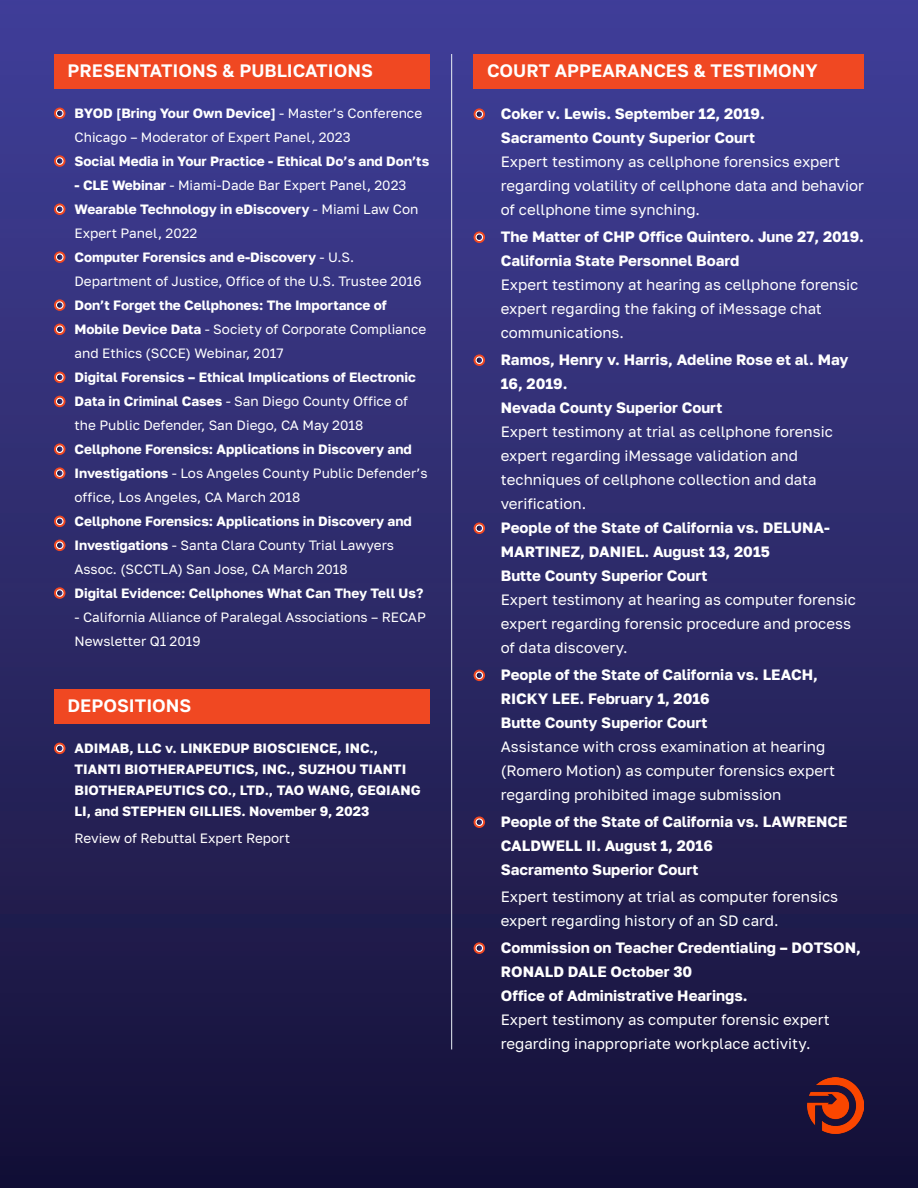
<style>
.page{position:relative;width:918px;height:1188px;background:#fff}
.page>*{position:absolute;margin:0;border:0;box-sizing:border-box;transform-origin:0 0}
.t1{font:600 18px "Golos Text";color:#fff}
.t2{font:15px/24px "Golos Text";color:#fff}
.t3{font:700 15px/24px "Golos Text";color:#fff}
.t4{font:13.5px/24px "Golos Text";color:#fff}
.t5{font:700 13.5px/24px "Golos Text";color:#fff}
.s1{font-weight:700}
.s2{font-weight:400}
</style>
<div class="page">
<div style="left:0;top:0;width:918px;height:1188px;background:linear-gradient(to bottom,#434099,#151136)"></div>
<div style="left:54px;top:54px;width:376px;height:34px;background:#f04822"></div>
<svg style="left:54px;top:108px;width:11px;height:11px"></svg>
<svg style="left:57px;top:110px;width:6px;height:7px"></svg>
<div style="left:56px;top:110px;width:8px;height:7px;border:1px solid #fff;border-radius:50%"></div>
<svg style="left:54px;top:155px;width:11px;height:12px"></svg>
<svg style="left:58px;top:159px;width:4px;height:4px"></svg>
<div style="left:56px;top:157px;width:8px;height:8px;border:1px solid #fff;border-radius:50%"></div>
<svg style="left:54px;top:203px;width:11px;height:12px"></svg>
<svg style="left:58px;top:207px;width:4px;height:4px"></svg>
<div style="left:56px;top:205px;width:8px;height:8px;border:1px solid #fff;border-radius:50%"></div>
<svg style="left:54px;top:251px;width:11px;height:12px"></svg>
<svg style="left:58px;top:255px;width:4px;height:4px"></svg>
<div style="left:56px;top:253px;width:8px;height:8px;border:1px solid #fff;border-radius:50%"></div>
<svg style="left:54px;top:299px;width:11px;height:12px"></svg>
<svg style="left:58px;top:303px;width:4px;height:4px"></svg>
<div style="left:56px;top:301px;width:8px;height:8px;border:1px solid #fff;border-radius:50%"></div>
<svg style="left:54px;top:324px;width:11px;height:11px"></svg>
<svg style="left:57px;top:326px;width:6px;height:7px"></svg>
<div style="left:56px;top:326px;width:8px;height:7px;border:1px solid #fff;border-radius:50%"></div>
<svg style="left:54px;top:372px;width:11px;height:11px"></svg>
<svg style="left:57px;top:374px;width:6px;height:7px"></svg>
<div style="left:56px;top:374px;width:8px;height:7px;border:1px solid #fff;border-radius:50%"></div>
<svg style="left:54px;top:396px;width:11px;height:11px"></svg>
<svg style="left:57px;top:398px;width:6px;height:7px"></svg>
<div style="left:56px;top:398px;width:8px;height:7px;border:1px solid #fff;border-radius:50%"></div>
<svg style="left:54px;top:587px;width:11px;height:12px"></svg>
<svg style="left:58px;top:591px;width:4px;height:4px"></svg>
<div style="left:56px;top:589px;width:8px;height:8px;border:1px solid #fff;border-radius:50%"></div>
<svg style="left:54px;top:540px;width:11px;height:11px"></svg>
<svg style="left:57px;top:542px;width:6px;height:7px"></svg>
<div style="left:56px;top:542px;width:8px;height:7px;border:1px solid #fff;border-radius:50%"></div>
<svg style="left:54px;top:516px;width:11px;height:11px"></svg>
<svg style="left:57px;top:518px;width:6px;height:7px"></svg>
<div style="left:56px;top:518px;width:8px;height:7px;border:1px solid #fff;border-radius:50%"></div>
<svg style="left:54px;top:467px;width:11px;height:12px"></svg>
<svg style="left:58px;top:471px;width:4px;height:4px"></svg>
<div style="left:56px;top:469px;width:8px;height:8px;border:1px solid #fff;border-radius:50%"></div>
<svg style="left:54px;top:443px;width:11px;height:12px"></svg>
<svg style="left:58px;top:447px;width:4px;height:4px"></svg>
<div style="left:56px;top:445px;width:8px;height:8px;border:1px solid #fff;border-radius:50%"></div>
<div style="left:54px;top:689px;width:376px;height:34px;background:#f04822"></div>
<svg style="left:54px;top:743px;width:11px;height:11px"></svg>
<svg style="left:57px;top:745px;width:6px;height:7px"></svg>
<div style="left:56px;top:745px;width:8px;height:7px;border:1px solid #fff;border-radius:50%"></div>
<div style="left:474px;top:54px;width:390px;height:34px;background:#f04822"></div>
<svg style="left:474px;top:108px;width:11px;height:12px"></svg>
<svg style="left:476px;top:111px;width:7px;height:6px"></svg>
<div style="left:476px;top:110px;width:7px;height:8px;border:1px solid #fff;border-radius:50%"></div>
<svg style="left:474px;top:232px;width:11px;height:11px"></svg>
<svg style="left:476px;top:234px;width:7px;height:6px"></svg>
<div style="left:476px;top:233px;width:7px;height:8px;border:1px solid #fff;border-radius:50%"></div>
<svg style="left:474px;top:354px;width:11px;height:12px"></svg>
<svg style="left:476px;top:357px;width:7px;height:6px"></svg>
<div style="left:476px;top:356px;width:7px;height:8px;border:1px solid #fff;border-radius:50%"></div>
<svg style="left:474px;top:523px;width:11px;height:11px"></svg>
<svg style="left:476px;top:525px;width:7px;height:6px"></svg>
<div style="left:476px;top:524px;width:7px;height:8px;border:1px solid #fff;border-radius:50%"></div>
<svg style="left:474px;top:670px;width:11px;height:11px"></svg>
<svg style="left:476px;top:672px;width:7px;height:7px"></svg>
<div style="left:476px;top:672px;width:7px;height:7px;border:1px solid #fff;border-radius:50%"></div>
<svg style="left:474px;top:816px;width:11px;height:12px"></svg>
<svg style="left:476px;top:819px;width:7px;height:6px"></svg>
<div style="left:476px;top:818px;width:7px;height:8px;border:1px solid #fff;border-radius:50%"></div>
<svg style="left:474px;top:942px;width:11px;height:12px"></svg>
<svg style="left:476px;top:945px;width:7px;height:6px"></svg>
<div style="left:476px;top:944px;width:7px;height:8px;border:1px solid #fff;border-radius:50%"></div>
<hr style="left:451px;top:54px;width:1px;height:995px;background:#e8eef5">
<img style="left:808px;top:1078px;width:56px;height:56px">
<svg style="left:917px;top:563px;width:1px;height:625px"></svg>
<p class="t1" style="left:68px;top:60px;width:307px">PRESENTATIONS &amp; PUBLICATIONS</p>
<p class="t4" style="left:75px;top:101px;width:349px"><span class="s1">BYOD [Bring Your Own Device]</span> - Master’s Conference<br>Chicago – Moderator of Expert Panel, 2023</p>
<p class="t5" style="left:75px;top:149px;width:356px">Social Media in Your Practice - Ethical Do’s and Don’ts</p>
<p class="t4" style="left:75px;top:173px;width:333px"><span class="s1">- CLE Webinar</span> - Miami-Dade Bar Expert Panel, 2023</p>
<p class="t5" style="left:75px;top:197px;width:345px">Wearable Technology in eDiscovery <span class="s2">- Miami Law Con<br>Expert Panel, 2022</span></p>
<p class="t4" style="left:75px;top:245px;width:349px"><span class="s1">Computer Forensics and e-Discovery</span> - U.S.<br>Department of Justice, Office of the U.S. Trustee 2016</p>
<p class="t5" style="left:75px;top:293px;width:353px">Don’t Forget the Cellphones: The Importance of<br>Mobile Device Data <span class="s2">- Society of Corporate Compliance and Ethics (SCCE) Webinar, 2017</span></p>
<p class="t5" style="left:75px;top:365px;width:343px">Digital Forensics – Ethical Implications of Electronic<br>Data in Criminal Cases <span class="s2">- San Diego County Office of the Public Defender, San Diego, CA May 2018</span></p>
<p class="t4" style="left:75px;top:437px;width:355px"><span class="s1">Cellphone Forensics: Applications in Discovery and<br>Investigations</span> - Los Angeles County Public Defender’s office, Los Angeles, CA March 2018</p>
<p class="t4" style="left:75px;top:509px;width:339px"><span class="s1">Cellphone Forensics: Applications in Discovery and<br>Investigations</span> - Santa Clara County Trial Lawyers<br>Assoc. (SCCTLA) San Jose, CA March 2018</p>
<p class="t5" style="left:75px;top:581px;width:350px">Digital Evidence: Cellphones What Can They Tell Us?</p>
<p class="t4" style="left:75px;top:605px;width:353px">- California Alliance of Paralegal Associations – RECAP<br>Newsletter Q1 2019</p>
<p class="t1" style="left:68px;top:695px;width:126px">DEPOSITIONS</p>
<p class="t5" style="left:75px;top:738px;width:348px;line-height:21px">ADIMAB, LLC v. LINKEDUP BIOSCIENCE, INC., TIANTI BIOTHERAPEUTICS, INC., SUZHOU TIANTI BIOTHERAPEUTICS CO., LTD., TAO WANG, GEQIANG LI, and STEPHEN GILLIES. November 9, 2023</p>
<p class="t4" style="left:75px;top:826px;width:217px">Review of Rebuttal Expert Report</p>
<p class="t1" style="left:487px;top:60px;width:332px">COURT APPEARANCES &amp; TESTIMONY</p>
<p class="t3" style="left:501px;top:102px;width:266px">Coker v. Lewis. September 12, 2019.</p>
<p class="t3" style="left:501px;top:126px;width:256px">Sacramento County Superior Court</p>
<p class="t2" style="left:501px;top:150px;width:365px">Expert testimony as cellphone forensics expert regarding volatility of cellphone data and behavior of cellphone time synching.</p>
<p class="t3" style="left:501px;top:225px;width:365px">The Matter of CHP Office Quintero. June 27, 2019.</p>
<p class="t3" style="left:501px;top:249px;width:240px">California State Personnel Board</p>
<p class="t2" style="left:501px;top:273px;width:359px">Expert testimony at hearing as cellphone forensic expert regarding the faking of iMessage chat communications.</p>
<p class="t3" style="left:501px;top:348px;width:349px">Ramos, Henry v. Harris, Adeline Rose et al. May<br>16, 2019.</p>
<p class="t3" style="left:501px;top:396px;width:223px">Nevada County Superior Court</p>
<p class="t2" style="left:501px;top:420px;width:334px">Expert testimony at trial as cellphone forensic expert regarding iMessage validation and techniques of cellphone collection and data verification.</p>
<p class="t3" style="left:501px;top:516px;width:331px">People of the State of California vs. DELUNA-<br>MARTINEZ, DANIEL. August 13, 2015</p>
<p class="t3" style="left:501px;top:564px;width:208px">Butte County Superior Court</p>
<p class="t2" style="left:501px;top:588px;width:357px">Expert testimony at hearing as computer forensic expert regarding forensic procedure and process of data discovery.</p>
<p class="t3" style="left:501px;top:663px;width:319px">People of the State of California vs. LEACH,<br>RICKY LEE. February 1, 2016</p>
<p class="t3" style="left:501px;top:711px;width:208px">Butte County Superior Court</p>
<p class="t2" style="left:501px;top:735px;width:336px">Assistance with cross examination at hearing (Romero Motion) as computer forensics expert regarding prohibited image submission</p>
<p class="t3" style="left:501px;top:810px;width:348px">People of the State of California vs. LAWRENCE<br>CALDWELL II. August 1, 2016</p>
<p class="t3" style="left:501px;top:858px;width:199px">Sacramento Superior Court</p>
<p class="t2" style="left:501px;top:885px;width:339px">Expert testimony at trial as computer forensics expert regarding history of an SD card.</p>
<p class="t3" style="left:501px;top:936px;width:362px">Commission on Teacher Credentialing – DOTSON,<br>RONALD DALE October 30</p>
<p class="t3" style="left:501px;top:984px;width:248px">Office of Administrative Hearings.</p>
<p class="t2" style="left:501px;top:1008px;width:331px">Expert testimony as computer forensic expert regarding inappropriate workplace activity.</p>
</div>
